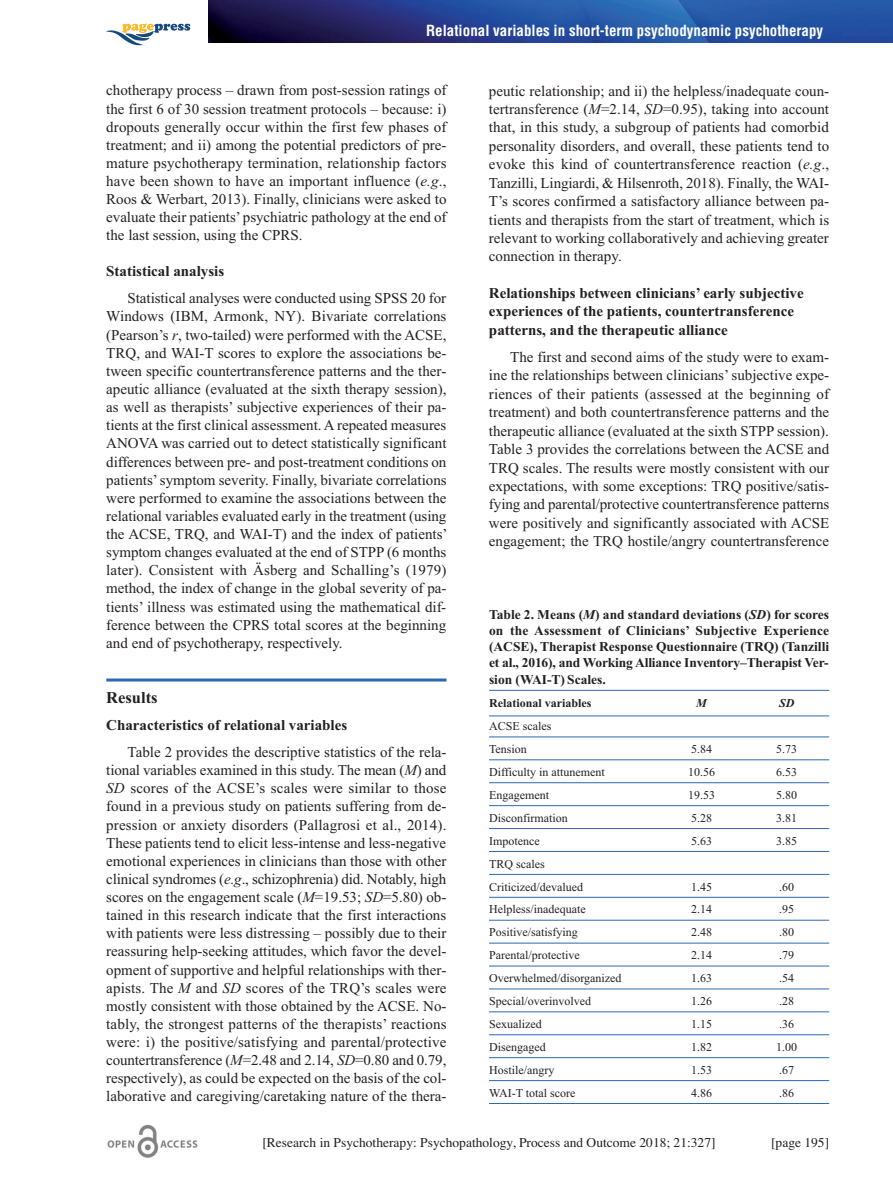
<style>
.page{position:relative;width:893px;height:1191px;background:#fff}
.page>*{position:absolute;margin:0;border:0;box-sizing:border-box;transform-origin:0 0}
.t1{font:700 16.5px "Times New Roman";color:#231f20}
.t2{font:15px/18.1px "Times New Roman";color:#231f20;text-align:justify}
.t3{font:700 15px/18.5px "Times New Roman";color:#231f20}
.t4{font:700 condensed 15px "Helvetica";color:#fff}
.t5{font:700 13.5px/16.2px "Times New Roman";letter-spacing:-.01em;color:#231f20;text-align:justify}
.t6{font:13.5px "Times";color:#231f20}
.t7{font:12px/23px "Times New Roman";color:#231f20}
.t8{font:700 12px "Times New Roman";color:#231f20}
.t9{font:italic 700 12px "Times New Roman";color:#231f20}
.s1{font-style:italic}
</style>
<div class="page">
<hr style="left:106px;top:678px;width:340px;height:3px;background:#2e67b2">
<img style="left:107px;top:1124px;width:91px;height:34px">
<img style="left:209px;top:0;width:684px;height:42px">
<svg style="left:106px;top:23px;width:84px;height:22px"></svg>
<hr style="left:489px;top:690px;width:340px;height:1px;background:#2e67b2">
<hr style="left:489px;top:715px;width:340px;height:1px;background:#2e67b2">
<hr style="left:489px;top:736px;width:340px;height:1px;background:#2e67b2">
<hr style="left:489px;top:759px;width:340px;height:1px;background:#2e67b2">
<hr style="left:489px;top:782px;width:340px;height:1px;background:#2e67b2">
<hr style="left:489px;top:805px;width:340px;height:1px;background:#2e67b2">
<hr style="left:489px;top:828px;width:340px;height:1px;background:#2e67b2">
<hr style="left:489px;top:851px;width:340px;height:1px;background:#2e67b2">
<hr style="left:489px;top:874px;width:340px;height:1px;background:#2e67b2">
<hr style="left:489px;top:897px;width:340px;height:1px;background:#2e67b2">
<hr style="left:489px;top:919px;width:340px;height:1px;background:#2e67b2">
<hr style="left:489px;top:942px;width:340px;height:1px;background:#2e67b2">
<hr style="left:489px;top:965px;width:340px;height:1px;background:#2e67b2">
<hr style="left:489px;top:988px;width:340px;height:1px;background:#2e67b2">
<hr style="left:489px;top:1011px;width:340px;height:1px;background:#2e67b2">
<hr style="left:489px;top:1034px;width:340px;height:1px;background:#2e67b2">
<hr style="left:489px;top:1057px;width:340px;height:1px;background:#2e67b2">
<hr style="left:489px;top:1080px;width:340px;height:1px;background:#2e67b2">
<hr style="left:489px;top:1103px;width:340px;height:1px;background:#2e67b2">
<p class="t4" style="left:426px;top:22px;width:399px">Relational variables in short-term psychodynamic psychotherapy</p>
<p class="t2" style="left:106px;top:81px;width:342px">chotherapy process – drawn from post-session ratings of the first 6 of 30 session treatment protocols – because: i) dropouts generally occur within the first few phases of treatment; and ii) among the potential predictors of pre&shy;mature psychotherapy termination, relationship factors have been shown to have an important influence (<span class="s1">e.g</span>., Roos &amp; Werbart, 2013). Finally, clinicians were asked to evaluate their patients’ psychiatric pathology at the end of the last session, using the CPRS.</p>
<p class="t3" style="left:106px;top:262px;width:119px">Statistical analysis</p>
<p class="t2" style="left:106px;top:289px;width:343px;text-indent:21px">Statistical analyses were conducted using SPSS 20 for Windows (IBM, Armonk, NY). Bivariate correlations (Pearson’s <span class="s1">r</span>, two-tailed) were performed with the ACSE, TRQ, and WAI-T scores to explore the associations be&shy;tween specific countertransference patterns and the ther&shy;apeutic alliance (evaluated at the sixth therapy session), as well as therapists’ subjective experiences of their pa&shy;tients at the first clinical assessment. A repeated measures ANOVA was carried out to detect statistically significant differences between pre- and post-treatment conditions on patients’ symptom severity. Finally, bivariate correlations were performed to examine the associations between the relational variables evaluated early in the treatment (using the ACSE, TRQ, and WAI-T) and the index of patients’ symptom changes evaluated at the end of STPP (6 months later). Consistent with Äsberg and Schalling’s (1979) method, the index of change in the global severity of pa&shy;tients’ illness was estimated using the mathematical dif&shy;ference between the CPRS total scores at the beginning and end of psychotherapy, respectively.</p>
<p class="t1" style="left:106px;top:687px;width:53px">Results</p>
<p class="t3" style="left:106px;top:716px;width:242px">Characteristics of relational variables</p>
<p class="t2" style="left:106px;top:743px;width:342px;text-indent:21px">Table 2 provides the descriptive statistics of the rela&shy;tional variables examined in this study. The mean (<span class="s1">M</span>) and <span class="s1">SD</span> scores of the ACSE’s scales were similar to those found in a previous study on patients suffering from de&shy;pression or anxiety disorders (Pallagrosi et al., 2014).<br>These patients tend to elicit less-intense and less-negative emotional experiences in clinicians than those with other clinical syndromes (<span class="s1">e.g</span>., schizophrenia) did. Notably, high scores on the engagement scale (<span class="s1">M</span>=19.53; <span class="s1">SD</span>=5.80) ob&shy;tained in this research indicate that the first interactions with patients were less distressing – possibly due to their reassuring help-seeking attitudes, which favor the devel&shy;opment of supportive and helpful relationships with ther&shy;apists. The <span class="s1">M</span> and <span class="s1">SD</span> scores of the TRQ’s scales were mostly consistent with those obtained by the ACSE. No&shy;tably, the strongest patterns of the therapists’ reactions were: i) the positive/satisfying and parental/protective countertransference (<span class="s1">M</span>=2.48 and 2.14, <span class="s1">SD</span>=0.80 and 0.79, respectively), as could be expected on the basis of the col&shy;laborative and caregiving/caretaking nature of the thera-</p>
<p class="t2" style="left:489px;top:81px;width:342px">peutic relationship; and ii) the helpless/inadequate coun&shy;tertransference (<span class="s1">M</span>=2.14, <span class="s1">SD</span>=0.95), taking into account that, in this study, a subgroup of patients had comorbid personality disorders, and overall, these patients tend to evoke this kind of countertransference reaction (<span class="s1">e.g</span>., Tanzilli, Lingiardi, &amp; Hilsenroth, 2018). Finally, the WAI-T’s scores confirmed a satisfactory alliance between pa&shy;tients and therapists from the start of treatment, which is relevant to working collaboratively and achieving greater connection in therapy.</p>
<p class="t3" style="left:489px;top:283px;width:316px">Relationships between clinicians’ early subjective experiences of the patients, countertransference patterns, and the therapeutic alliance</p>
<p class="t2" style="left:489px;top:347px;width:342px;text-indent:21px">The first and second aims of the study were to exam&shy;ine the relationships between clinicians’ subjective expe&shy;riences of their patients (assessed at the beginning of treatment) and both countertransference patterns and the therapeutic alliance (evaluated at the sixth STPP session).<br>Table 3 provides the correlations between the ACSE and TRQ scales. The results were mostly consistent with our expectations, with some exceptions: TRQ positive/satis&shy;fying and parental/protective countertransference patterns were positively and significantly associated with ACSE engagement; the TRQ hostile/angry countertransference</p>
<p class="t5" style="left:489px;top:606px;width:342px">Table 2. Means (<span class="s1">M</span>) and standard deviations (<span class="s1">SD</span>) for scores on the Assessment of Clinicians’ Subjective Experience (ACSE), Therapist Response Questionnaire (TRQ) (Tanzilli et al., 2016), and Working Alliance Inventory–Therapist Ver&shy;sion (WAI-T) Scales.</p>
<p class="t8" style="left:489px;top:696px;width:104px">Relational variables</p>
<p class="t9" style="left:696px;top:696px;width:12px">M</p>
<p class="t9" style="left:779px;top:696px;width:17px">SD</p>
<p class="t7" style="left:489px;top:714px;width:64px">ACSE scales<br>Tension</p>
<p class="t7" style="left:691px;top:737px;width:22px">5.84</p>
<p class="t7" style="left:776px;top:737px;width:22px">5.73</p>
<p class="t7" style="left:489px;top:760px;width:117px">Difficulty in attunement</p>
<p class="t7" style="left:688px;top:760px;width:28px">10.56</p>
<p class="t7" style="left:776px;top:760px;width:22px">6.53</p>
<p class="t7" style="left:489px;top:783px;width:61px">Engagement</p>
<p class="t7" style="left:688px;top:783px;width:28px">19.53</p>
<p class="t7" style="left:776px;top:783px;width:22px">5.80</p>
<p class="t7" style="left:489px;top:806px;width:80px">Disconfirmation</p>
<p class="t7" style="left:691px;top:806px;width:22px">5.28</p>
<p class="t7" style="left:776px;top:806px;width:22px">3.81</p>
<p class="t7" style="left:489px;top:829px;width:52px">Impotence</p>
<p class="t7" style="left:691px;top:829px;width:22px">5.63</p>
<p class="t7" style="left:776px;top:829px;width:22px">3.85</p>
<p class="t7" style="left:489px;top:852px;width:95px">TRQ scales<br>Criticized/devalued</p>
<p class="t7" style="left:691px;top:875px;width:22px">1.45</p>
<p class="t7" style="left:779px;top:875px;width:16px">.60</p>
<p class="t7" style="left:489px;top:898px;width:98px">Helpless/inadequate</p>
<p class="t7" style="left:691px;top:898px;width:22px">2.14</p>
<p class="t7" style="left:779px;top:898px;width:16px">.95</p>
<p class="t7" style="left:489px;top:920px;width:90px">Positive/satisfying</p>
<p class="t7" style="left:691px;top:920px;width:22px">2.48</p>
<p class="t7" style="left:779px;top:920px;width:16px">.80</p>
<p class="t7" style="left:489px;top:943px;width:92px">Parental/protective</p>
<p class="t7" style="left:691px;top:943px;width:22px">2.14</p>
<p class="t7" style="left:779px;top:943px;width:16px">.79</p>
<p class="t7" style="left:489px;top:966px;width:134px">Overwhelmed/disorganized</p>
<p class="t7" style="left:691px;top:966px;width:22px">1.63</p>
<p class="t7" style="left:779px;top:966px;width:16px">.54</p>
<p class="t7" style="left:489px;top:989px;width:103px">Special/overinvolved</p>
<p class="t7" style="left:691px;top:989px;width:22px">1.26</p>
<p class="t7" style="left:779px;top:989px;width:16px">.28</p>
<p class="t7" style="left:489px;top:1012px;width:54px">Sexualized</p>
<p class="t7" style="left:691px;top:1012px;width:22px">1.15</p>
<p class="t7" style="left:779px;top:1012px;width:16px">.36</p>
<p class="t7" style="left:489px;top:1035px;width:58px">Disengaged</p>
<p class="t7" style="left:691px;top:1035px;width:22px">1.82</p>
<p class="t7" style="left:776px;top:1035px;width:22px">1.00</p>
<p class="t7" style="left:489px;top:1058px;width:67px">Hostile/angry</p>
<p class="t7" style="left:691px;top:1058px;width:22px">1.53</p>
<p class="t7" style="left:779px;top:1058px;width:16px">.67</p>
<p class="t7" style="left:489px;top:1081px;width:88px">WAI-T total score</p>
<p class="t7" style="left:691px;top:1081px;width:22px">4.86</p>
<p class="t7" style="left:779px;top:1081px;width:16px">.86</p>
<p class="t6" style="left:262px;top:1134px;width:455px">[Research in Psychotherapy: Psychopathology, Process and Outcome 2018; 21:327]</p>
<p class="t6" style="left:771px;top:1134px;width:60px">[page 195]</p>
</div>
